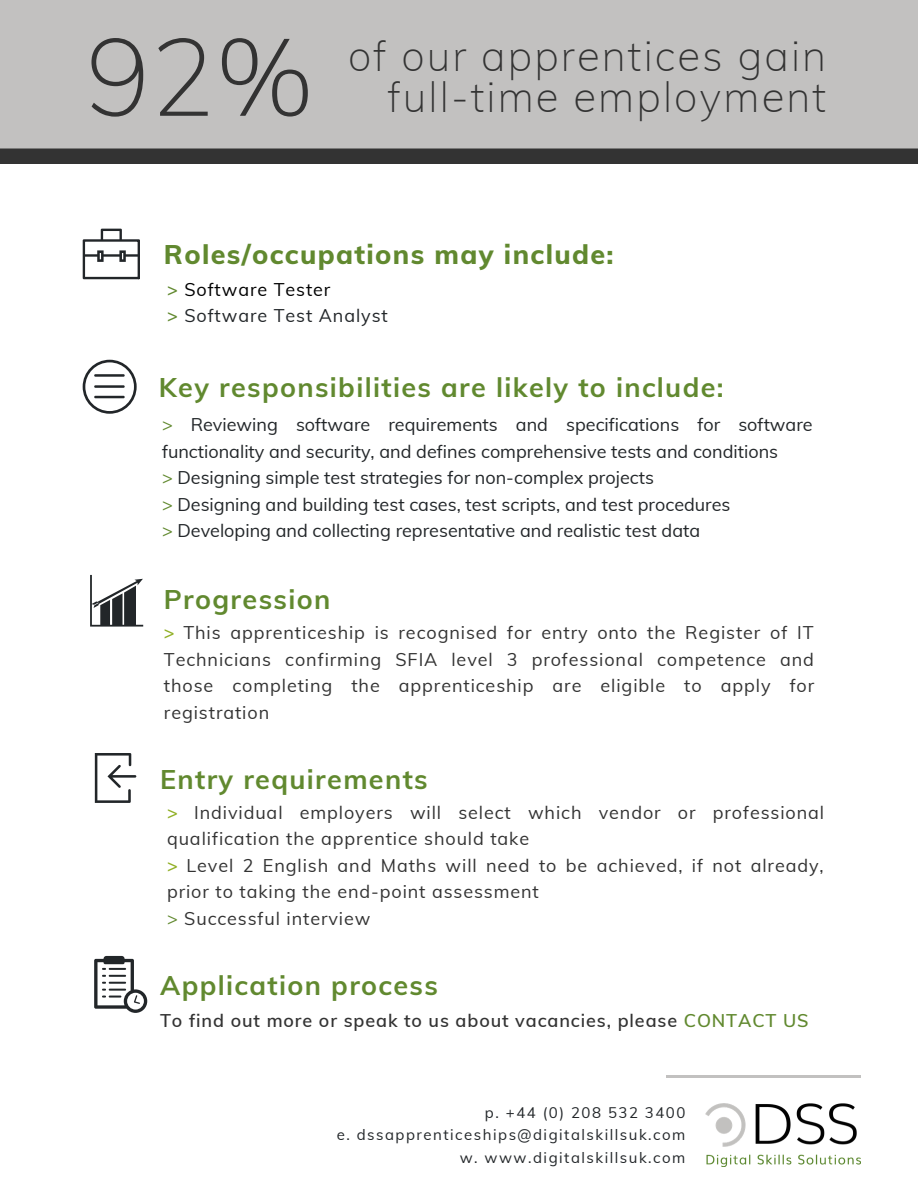
<style>
.page{position:relative;width:918px;height:1188px;background:#fff}
.page>*{position:absolute;margin:0;border:0;box-sizing:border-box;transform-origin:0 0}
.t1{font:200 108px "Muli";color:#333}
.t2{font:200 42px "Muli";letter-spacing:.05em;color:#333}
.t3{font:700 27px "Muli";letter-spacing:.05em;color:#61892f}
.t4{font:800 27px "Muli";letter-spacing:.05em;color:#61892f}
.t5{font:18px/26.5px "Muli";letter-spacing:.05em;color:#333;text-align:justify}
.t6{font:18px/26.5px "Muli";color:#222629}
.t7{font:600 18px "Muli";letter-spacing:.05em;color:#333}
.t8{font:18px/26.5px "Muli";letter-spacing:.05em;color:#222629}
.t9{font:15px/22.5px "Muli";letter-spacing:.1em;color:#222629;text-align:right}
.s1{font-weight:600;color:#61892f}
.s2{color:#000}
.s3{color:#61892f}
.s4{font-weight:600;color:#90af24}
</style>
<div class="page">
<div style="left:0;top:0;width:918px;height:163px;background:#333"></div>
<div style="left:0;top:0;width:918px;height:149px;background:#c2c1c0"></div>
<hr style="left:666px;top:1075px;width:194px;height:3px;background:#c2c1c0">
<img style="left:705px;top:1103px;width:156px;height:63px">
<svg style="left:83px;top:229px;width:57px;height:50px"></svg>
<hr style="left:102px;top:254px;width:19px;height:3px;background:#222629">
<hr style="left:124px;top:254px;width:16px;height:3px;background:#222629">
<svg style="left:83px;top:360px;width:54px;height:54px"></svg>
<hr style="left:94px;top:385px;width:31px;height:3px;background:#222629;border-radius:2px">
<hr style="left:94px;top:374px;width:31px;height:3px;background:#222629;border-radius:2px">
<hr style="left:94px;top:396px;width:31px;height:2px;background:#222629;border-radius:2px">
<svg style="left:90px;top:575px;width:53px;height:52px"></svg>
<svg style="left:95px;top:753px;width:41px;height:50px"></svg>
<svg style="left:94px;top:956px;width:53px;height:57px"></svg>
<h1 class="t1" style="left:85px;top:7px;width:231px">92%</h1>
<h2 class="t2" style="left:348px;top:29px;width:479px">of our apprentices gain</h2>
<h2 class="t2" style="left:388px;top:70px;width:440px">full-time employment</h2>
<h3 class="t4" style="left:164px;top:237px;width:451px">Roles/occupations may include:</h3>
<p class="t8" style="left:167px;top:276px;width:222px"><span class="s1">&gt;</span> <span class="s2">Software Tester<br></span><span class="s1">&gt;</span> Software Test Analyst</p>
<h3 class="t3" style="left:159px;top:370px;width:566px">Key responsibilities are likely to include:</h3>
<p class="t6" style="left:162px;top:411px;width:652px"><span class="s3">&gt;</span> Reviewing software requirements and specifications for software functionality and security, and defines comprehensive tests and conditions<br><span class="s3">&gt;</span> Designing simple test strategies for non-complex projects<br><span class="s3">&gt;</span> Designing and building test cases, test scripts, and test procedures<br><span class="s3">&gt;</span> Developing and collecting representative and realistic test data</p>
<h3 class="t3" style="left:164px;top:582px;width:168px">Progression</h3>
<p class="t5" style="left:164px;top:619px;width:652px"><span class="s4">&gt;</span> This apprenticeship is recognised for entry onto the Register of IT Technicians confirming SFIA level 3 professional competence and those completing the apprenticeship are eligible to apply for registration</p>
<h3 class="t3" style="left:160px;top:762px;width:269px">Entry requirements</h3>
<p class="t5" style="left:167px;top:799px;width:659px;text-align:left"><span class="s4">&gt;</span> Individual employers will select which vendor or professional qualification the apprentice should take<br><span class="s4">&gt;</span> Level 2 English and Maths will need to be achieved, if not already, prior to taking the end-point assessment<br><span class="s3">&gt;</span> Successful interview</p>
<h3 class="t3" style="left:160px;top:968px;width:279px">Application process</h3>
<p class="t7" style="left:160px;top:1009px;width:650px">To find out more or speak to us about vacancies, please <span class="s3">CONTACT US</span></p>
<p class="t9" style="left:337px;top:1101px;width:350px">p. +44 (0) 208 532 3400<br>e. dssapprenticeships@digitalskillsuk.com w. www.digitalskillsuk.com</p>
</div>
